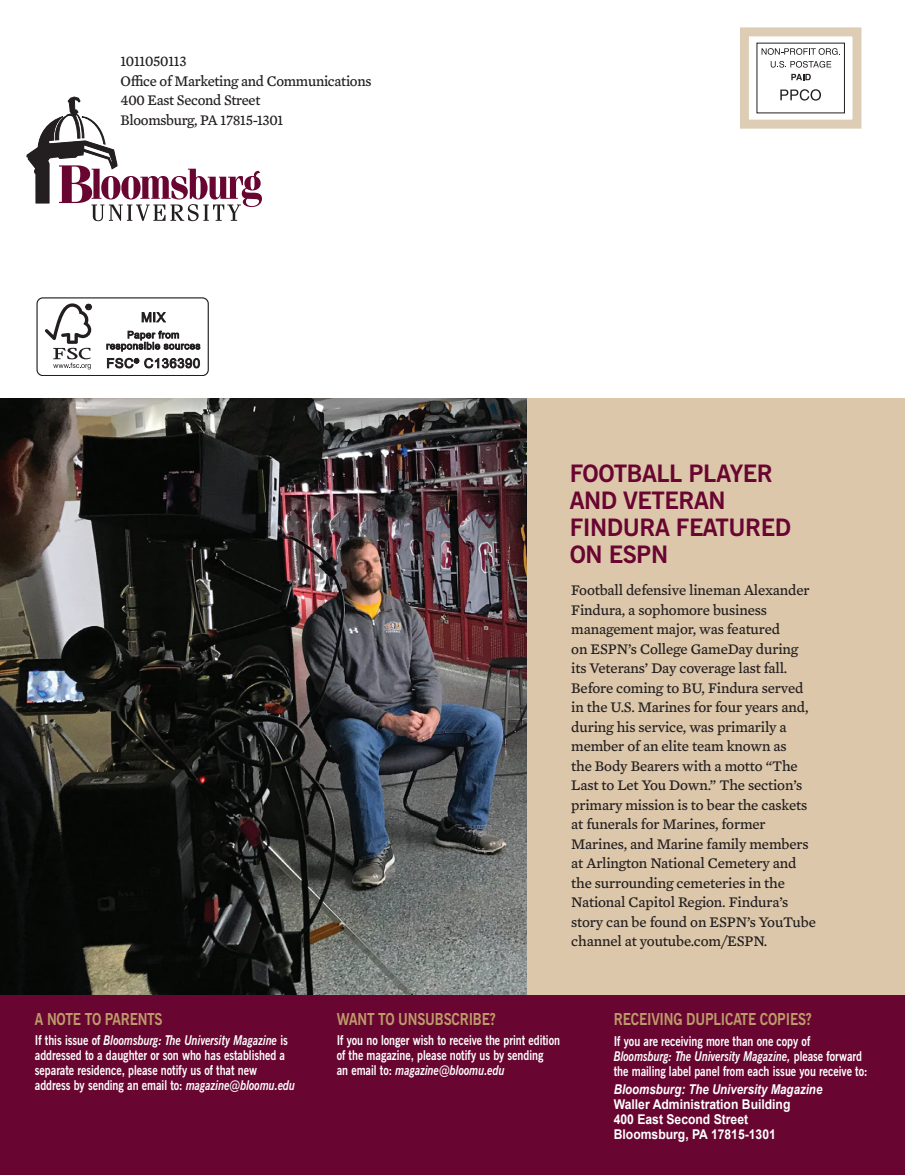
<style>
.page{position:relative;width:905px;height:1175px;background:#fff}
.page>*{position:absolute;margin:0;border:0;box-sizing:border-box;transform-origin:0 0}
.Paragraph_Style_1{font:700 24px/27px "News Gothic";letter-spacing:-.02em;color:#690531}
.t1{font:700 16.5px "News Gothic";letter-spacing:-.015em;color:#bc9b69;scale:.83 1}
.Paragraph_Style_1-2{font:15px/19.5px "Mercury Text G4";letter-spacing:-.01em;color:#231f20}
.Paragraph_Style_1-3{font:700 13.5px/15px "News Gothic";color:#fff;scale:.8 1}
.t2{font:700 13.5px "Arial";color:#fff;scale:.9 1}
.t3{font:italic 700 13.5px "Arial";color:#fff;scale:.85 1}
.s1{font-style:italic}
</style>
<div class="page">
<div style="left:427px;top:398px;width:477px;height:599px;background:#dcc7aa"></div>
<svg style="left:27px;top:97px;width:235px;height:124px"></svg>
<img style="left:0;top:398px;width:526px;height:597px">
<div style="left:0;top:995px;width:904px;height:179px;background:#690531"></div>
<svg style="left:761px;top:48px;width:79px;height:7px"></svg>
<svg style="left:770px;top:61px;width:61px;height:7px"></svg>
<svg style="left:791px;top:74px;width:19px;height:6px"></svg>
<svg style="left:780px;top:89px;width:41px;height:12px"></svg>
<div style="left:36px;top:297px;width:173px;height:79px;border:1px solid #231f20;border-radius:6px"></div>
<svg style="left:45px;top:303px;width:47px;height:66px"></svg>
<svg style="left:142px;top:312px;width:24px;height:11px"></svg>
<svg style="left:106px;top:330px;width:94px;height:21px"></svg>
<svg style="left:107px;top:358px;width:93px;height:10px"></svg>
<p class="Paragraph_Style_1-2" style="left:120px;top:50px;width:68px">1011050113</p>
<p class="Paragraph_Style_1-2" style="left:120px;top:70px;width:252px">Office of Marketing and Communications</p>
<p class="Paragraph_Style_1-2" style="left:120px;top:89px;width:141px">400 East Second Street</p>
<p class="Paragraph_Style_1-2" style="left:120px;top:109px;width:164px">Bloomsburg, PA 17815-1301</p>
<p class="Paragraph_Style_1" style="left:569px;top:460px;width:223px">FOOTBALL PLAYER<br>AND VETERAN<br>FINDURA FEATURED<br>ON ESPN</p>
<p class="Paragraph_Style_1-2" style="left:571px;top:579px;width:246px">Football defensive lineman Alexander Findura, a sophomore business management major, was featured<br>on ESPN’s College GameDay during its Veterans’ Day coverage last fall.<br>Before coming to BU, Findura served in the U.S. Marines for four years and, during his service, was primarily a member of an elite team known as<br>the Body Bearers with a motto “The Last to Let You Down.” The section’s primary mission is to bear the caskets at funerals for Marines, former Marines, and Marine family members at Arlington National Cemetery and the surrounding cemeteries in the National Capitol Region. Findura’s story can be found on ESPN’s YouTube channel at youtube.com/ESPN.</p>
<p class="t1" style="left:35px;top:1008px;width:155px">A NOTE TO PARENTS</p>
<p class="t1" style="left:337px;top:1008px;width:193px">WANT TO UNSUBSCRIBE?</p>
<p class="t1" style="left:614px;top:1008px;width:240px">RECEIVING DUPLICATE COPIES?</p>
<p class="Paragraph_Style_1-3" style="left:35px;top:1032px;width:327px">If this issue of <span class="s1">Bloomsburg: The University Magazine</span> is addressed to a daughter or son who has established a separate residence, please notify us of that new address by sending an email to: <span class="s1">magazine@bloomu.edu</span></p>
<p class="Paragraph_Style_1-3" style="left:337px;top:1032px;width:281px">If you no longer wish to receive the print edition of the magazine, please notify us by sending<br>an email to: <span class="s1">magazine@bloomu.edu</span></p>
<p class="Paragraph_Style_1-3" style="left:613px;top:1034px;width:319px">If you are receiving more than one copy of<br><span class="s1">Bloomsburg: The University Magazine,</span> please forward the mailing label panel from each issue you receive to:</p>
<p class="t3" style="left:613px;top:1080px;width:247px">Bloomsburg: The University Magazine</p>
<p class="t2" style="left:613px;top:1095px;width:198px">Waller Administration Building</p>
<p class="t2" style="left:613px;top:1110px;width:151px">400 East Second Street</p>
<p class="t2" style="left:613px;top:1125px;width:182px">Bloomsburg, PA 17815-1301</p>
</div>
